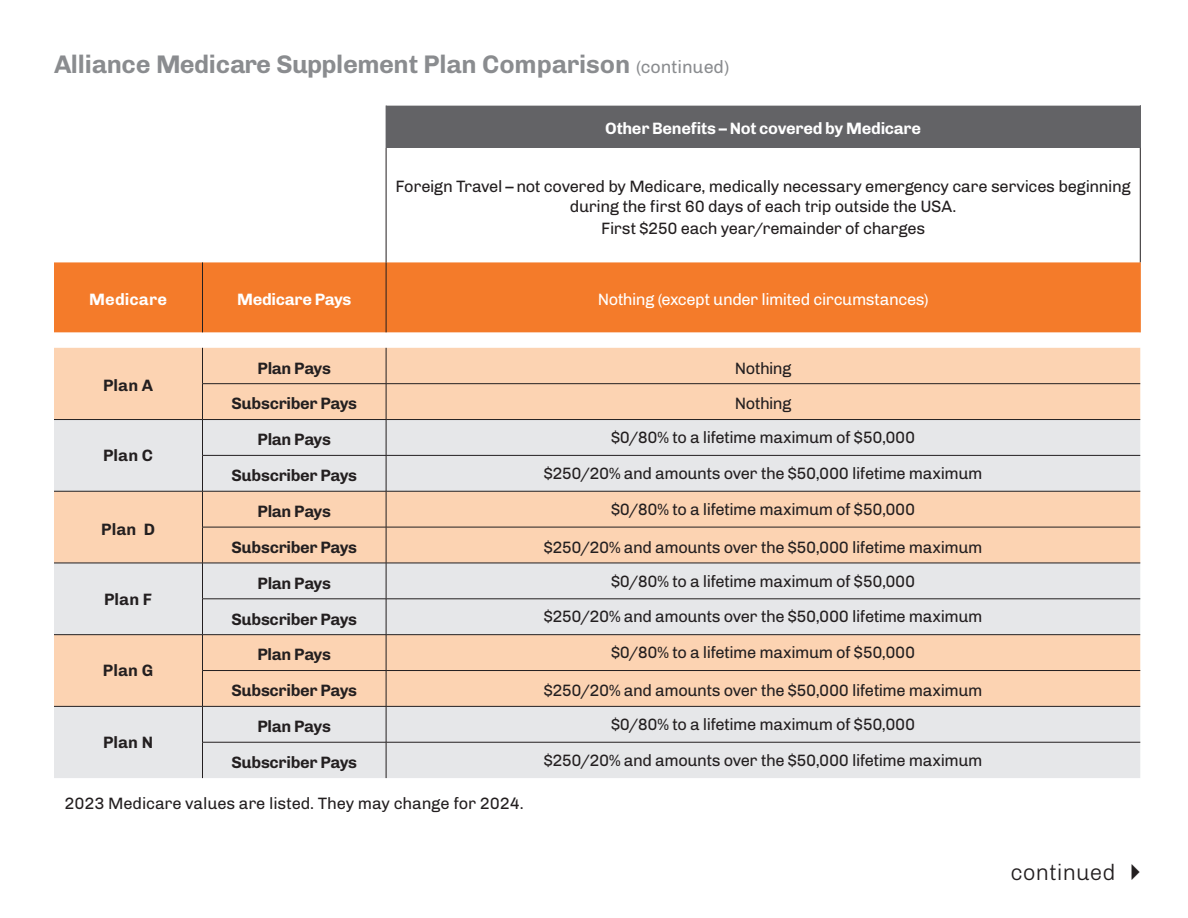
<style>
.page{position:relative;width:1188px;height:918px;background:#fff}
.page>*{position:absolute;margin:0;border:0;box-sizing:border-box;transform-origin:0 0}
.Headline{font:700 25.5px "Chivo";letter-spacing:-.005em;color:#8a8c8f}
.t1{font:300 22.5px "Chivo";color:#231f20}
.Copy2{font:16.5px/19.5px "Chivo";letter-spacing:-.025em;color:#231f20;text-align:center}
.Copy2-2{font:700 16.5px "Chivo";letter-spacing:-.02em;color:#231f20}
.CMS_Disclaimer{font:16.5px "Chivo";letter-spacing:-.01em;color:#231f20}
.Copy2-3{font:700 16.5px "Chivo";letter-spacing:-.02em;color:#fff}
.Copy2-4{font:16.5px "Chivo";letter-spacing:-.025em;color:#fff}
.Sub2{font:700 16.5px "Chivo";letter-spacing:.005em;color:#231f20}
.Sub2-2{font:700 16.5px "Chivo";letter-spacing:.005em;color:#fff}
.s1{font-weight:400;font-size:18px}
</style>
<div class="page">
<div style="left:386px;top:105px;width:754px;height:43px;background:#636366"></div>
<div style="left:54px;top:262px;width:1086px;height:70px;background:#f47b2a"></div>
<hr style="left:202px;top:262px;width:1px;height:70px;background:#231f20">
<hr style="left:386px;top:105px;width:754px;height:1px;background:#fff">
<hr style="left:1140px;top:106px;width:1px;height:42px;background:#636366">
<hr style="left:386px;top:148px;width:1px;height:114px;background:#231f20">
<hr style="left:1140px;top:148px;width:1px;height:114px;background:#231f20">
<hr style="left:386px;top:262px;width:1px;height:70px;background:#231f20">
<hr style="left:1140px;top:262px;width:1px;height:70px;background:#f47b2a">
<div style="left:54px;top:348px;width:1086px;height:71px;background:#fcd3b2"></div>
<svg style="left:54px;top:420px;width:1086px;height:358px;background:#edddd1"></svg>
<hr style="left:386px;top:384px;width:1px;height:35px;background:#231f20">
<hr style="left:202px;top:419px;width:184px;height:1px;background:#231f20">
<hr style="left:202px;top:420px;width:1px;height:35px;background:#231f20">
<hr style="left:386px;top:420px;width:1px;height:35px;background:#231f20">
<hr style="left:386px;top:563px;width:1px;height:36px;background:#231f20">
<hr style="left:386px;top:707px;width:1px;height:35px;background:#231f20">
<hr style="left:386px;top:419px;width:754px;height:1px;background:#231f20">
<hr style="left:386px;top:563px;width:754px;height:1px;background:#231f20">
<hr style="left:386px;top:706px;width:754px;height:1px;background:#231f20">
<hr style="left:202px;top:455px;width:184px;height:1px;background:#231f20">
<hr style="left:202px;top:456px;width:1px;height:35px;background:#231f20">
<hr style="left:386px;top:456px;width:1px;height:35px;background:#231f20">
<hr style="left:386px;top:599px;width:1px;height:35px;background:#231f20">
<hr style="left:386px;top:742px;width:1px;height:36px;background:#231f20">
<hr style="left:386px;top:455px;width:754px;height:1px;background:#231f20">
<hr style="left:386px;top:599px;width:754px;height:1px;background:#231f20">
<hr style="left:386px;top:742px;width:754px;height:1px;background:#231f20">
<hr style="left:54px;top:491px;width:148px;height:1px;background:#231f20">
<hr style="left:202px;top:491px;width:184px;height:1px;background:#231f20">
<hr style="left:202px;top:491px;width:1px;height:36px;background:#231f20">
<hr style="left:386px;top:491px;width:1px;height:36px;background:#231f20">
<hr style="left:386px;top:635px;width:1px;height:35px;background:#231f20">
<hr style="left:386px;top:491px;width:754px;height:1px;background:#231f20">
<hr style="left:386px;top:634px;width:754px;height:1px;background:#231f20">
<hr style="left:202px;top:527px;width:184px;height:1px;background:#231f20">
<hr style="left:202px;top:527px;width:1px;height:36px;background:#231f20">
<hr style="left:386px;top:527px;width:1px;height:36px;background:#231f20">
<hr style="left:386px;top:671px;width:1px;height:35px;background:#231f20">
<hr style="left:386px;top:527px;width:754px;height:1px;background:#231f20">
<hr style="left:386px;top:670px;width:754px;height:1px;background:#231f20">
<hr style="left:54px;top:563px;width:148px;height:1px;background:#231f20">
<hr style="left:202px;top:563px;width:184px;height:1px;background:#231f20">
<hr style="left:202px;top:563px;width:1px;height:36px;background:#231f20">
<hr style="left:202px;top:599px;width:184px;height:1px;background:#231f20">
<hr style="left:202px;top:599px;width:1px;height:35px;background:#231f20">
<hr style="left:54px;top:634px;width:148px;height:1px;background:#231f20">
<hr style="left:202px;top:634px;width:184px;height:1px;background:#231f20">
<hr style="left:202px;top:635px;width:1px;height:35px;background:#231f20">
<hr style="left:202px;top:670px;width:184px;height:1px;background:#231f20">
<hr style="left:202px;top:671px;width:1px;height:35px;background:#231f20">
<hr style="left:54px;top:706px;width:148px;height:1px;background:#231f20">
<hr style="left:202px;top:706px;width:184px;height:1px;background:#231f20">
<hr style="left:202px;top:707px;width:1px;height:35px;background:#231f20">
<hr style="left:202px;top:742px;width:184px;height:1px;background:#231f20">
<hr style="left:202px;top:742px;width:1px;height:36px;background:#231f20">
<hr style="left:202px;top:348px;width:1px;height:35px;background:#231f20">
<hr style="left:386px;top:348px;width:1px;height:35px;background:#231f20">
<hr style="left:202px;top:383px;width:184px;height:1px;background:#231f20">
<hr style="left:202px;top:384px;width:1px;height:35px;background:#231f20">
<hr style="left:54px;top:419px;width:148px;height:1px;background:#231f20">
<hr style="left:386px;top:383px;width:754px;height:1px;background:#231f20">
<p class="Headline" style="left:54px;top:45px;width:677px">Alliance Medicare Supplement Plan Comparison <span class="s1">(continued)</span></p>
<p class="Copy2-3" style="left:605px;top:116px;width:318px">Other Benefits – Not covered by Medicare</p>
<p class="Copy2" style="left:396px;top:176px;width:737px">Foreign Travel – not covered by Medicare, medically necessary emergency care services beginning during the first 60 days of each trip outside the USA.</p>
<p class="Copy2" style="left:601px;top:217px;width:325px">First $250 each year/remainder of charges</p>
<p class="Sub2-2" style="left:89px;top:287px;width:79px">Medicare</p>
<p class="Copy2-3" style="left:237px;top:287px;width:116px">Medicare Pays</p>
<p class="Copy2-4" style="left:598px;top:287px;width:332px">Nothing (except under limited circumstances)</p>
<p class="Sub2" style="left:103px;top:373px;width:52px">Plan A</p>
<p class="Sub2" style="left:103px;top:443px;width:52px">Plan C</p>
<p class="Sub2" style="left:101px;top:516px;width:55px">Plan D</p>
<p class="Sub2" style="left:104px;top:586px;width:50px">Plan F</p>
<p class="Sub2" style="left:103px;top:658px;width:52px">Plan G</p>
<p class="Sub2" style="left:103px;top:729px;width:52px">Plan N</p>
<p class="Copy2-2" style="left:258px;top:355px;width:75px">Plan Pays</p>
<p class="Copy2" style="left:735px;top:357px;width:58px">Nothing</p>
<p class="Copy2-2" style="left:231px;top:391px;width:127px">Subscriber Pays</p>
<p class="Copy2" style="left:735px;top:393px;width:58px">Nothing</p>
<p class="Copy2-2" style="left:258px;top:427px;width:75px">Plan Pays</p>
<p class="Copy2" style="left:611px;top:427px;width:306px">$0/80% to a lifetime maximum of $50,000</p>
<p class="Copy2-2" style="left:231px;top:463px;width:127px">Subscriber Pays</p>
<p class="Copy2" style="left:544px;top:463px;width:440px">$250/20% and amounts over the $50,000 lifetime maximum</p>
<p class="Copy2-2" style="left:258px;top:498px;width:75px">Plan Pays</p>
<p class="Copy2" style="left:611px;top:498px;width:306px">$0/80% to a lifetime maximum of $50,000</p>
<p class="Copy2-2" style="left:231px;top:534px;width:127px">Subscriber Pays</p>
<p class="Copy2" style="left:544px;top:536px;width:440px">$250/20% and amounts over the $50,000 lifetime maximum</p>
<p class="Copy2-2" style="left:258px;top:570px;width:75px">Plan Pays</p>
<p class="Copy2" style="left:611px;top:570px;width:306px">$0/80% to a lifetime maximum of $50,000</p>
<p class="Copy2-2" style="left:231px;top:606px;width:127px">Subscriber Pays</p>
<p class="Copy2" style="left:544px;top:606px;width:440px">$250/20% and amounts over the $50,000 lifetime maximum</p>
<p class="Copy2-2" style="left:258px;top:642px;width:75px">Plan Pays</p>
<p class="Copy2" style="left:611px;top:642px;width:306px">$0/80% to a lifetime maximum of $50,000</p>
<p class="Copy2-2" style="left:231px;top:678px;width:127px">Subscriber Pays</p>
<p class="Copy2" style="left:544px;top:680px;width:440px">$250/20% and amounts over the $50,000 lifetime maximum</p>
<p class="Copy2-2" style="left:258px;top:714px;width:75px">Plan Pays</p>
<p class="Copy2" style="left:611px;top:714px;width:306px">$0/80% to a lifetime maximum of $50,000</p>
<p class="Copy2-2" style="left:231px;top:749px;width:127px">Subscriber Pays</p>
<p class="Copy2" style="left:544px;top:750px;width:440px">$250/20% and amounts over the $50,000 lifetime maximum</p>
<p class="CMS_Disclaimer" style="left:65px;top:791px;width:461px">2023 Medicare values are listed. They may change for 2024.</p>
<p class="t1" style="left:1011px;top:856px;width:138px">continued ✔</p>
</div>
